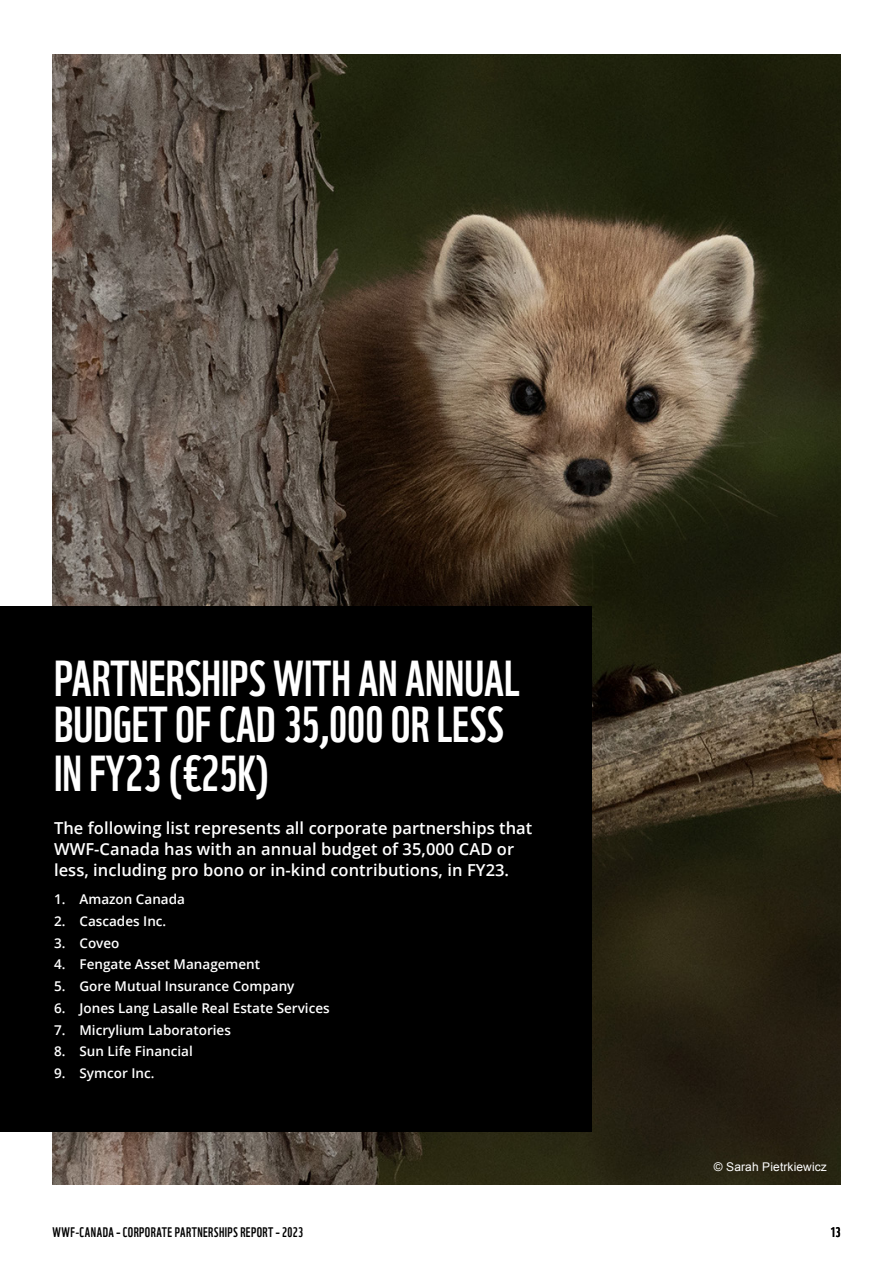
<style>
.page{position:relative;width:893px;height:1263px;background:#fff}
.page>*{position:absolute;margin:0;border:0;box-sizing:border-box;transform-origin:0 0}
.Heading_3{font:49.2px/47.5px "WWF";color:#fff}
.Bodycopy{font:600 16.5px/21px "Open Sans";letter-spacing:.005em;color:#fff}
.Bodycopy_Chart{font:600 13.5px "Open Sans";color:#fff}
.Folio{font:13.5px "WWF";letter-spacing:.035em;color:#000}
.t1{font:12px "Arial";letter-spacing:.01em;color:#fff}
</style>
<div class="page">
<img style="left:53px;top:55px;width:787px;height:1129px">
<div style="left:0;top:606px;width:591px;height:526px;background:#000"></div>
<p class="Heading_3" style="left:54px;top:649px;width:467px">PARTNERSHIPS WITH AN ANNUAL<br>BUDGET OF CAD 35,000 OR LESS<br>IN FY23 (€25K)</p>
<p class="Bodycopy" style="left:54px;top:817px;width:480px">The following list represents all corporate partnerships that<br>WWF-Canada has with an annual budget of 35,000 CAD or less, including pro bono or in-kind contributions, in FY23.</p>
<p class="Bodycopy_Chart" style="left:54px;top:890px;width:132px">1. Amazon Canada</p>
<p class="Bodycopy_Chart" style="left:54px;top:912px;width:114px">2. Cascades Inc.</p>
<p class="Bodycopy_Chart" style="left:54px;top:933px;width:67px">3. Coveo</p>
<p class="Bodycopy_Chart" style="left:54px;top:955px;width:208px">4. Fengate Asset Management</p>
<p class="Bodycopy_Chart" style="left:54px;top:977px;width:242px">5. Gore Mutual Insurance Company</p>
<p class="Bodycopy_Chart" style="left:54px;top:999px;width:277px">6. Jones Lang Lasalle Real Estate Services</p>
<p class="Bodycopy_Chart" style="left:54px;top:1020px;width:178px">7. Micrylium Laboratories</p>
<p class="Bodycopy_Chart" style="left:54px;top:1042px;width:140px">8. Sun Life Financial</p>
<p class="Bodycopy_Chart" style="left:54px;top:1064px;width:102px">9. Symcor Inc.</p>
<p class="Folio" style="left:53px;top:1221px;width:252px">WWF-CANADA – CORPORATE PARTNERSHIPS REPORT – 2023</p>
<p class="t1" style="left:714px;top:1158px;width:115px">© Sarah Pietrkiewicz</p>
<p class="Folio" style="left:830px;top:1221px;width:11px">13</p>
</div>
